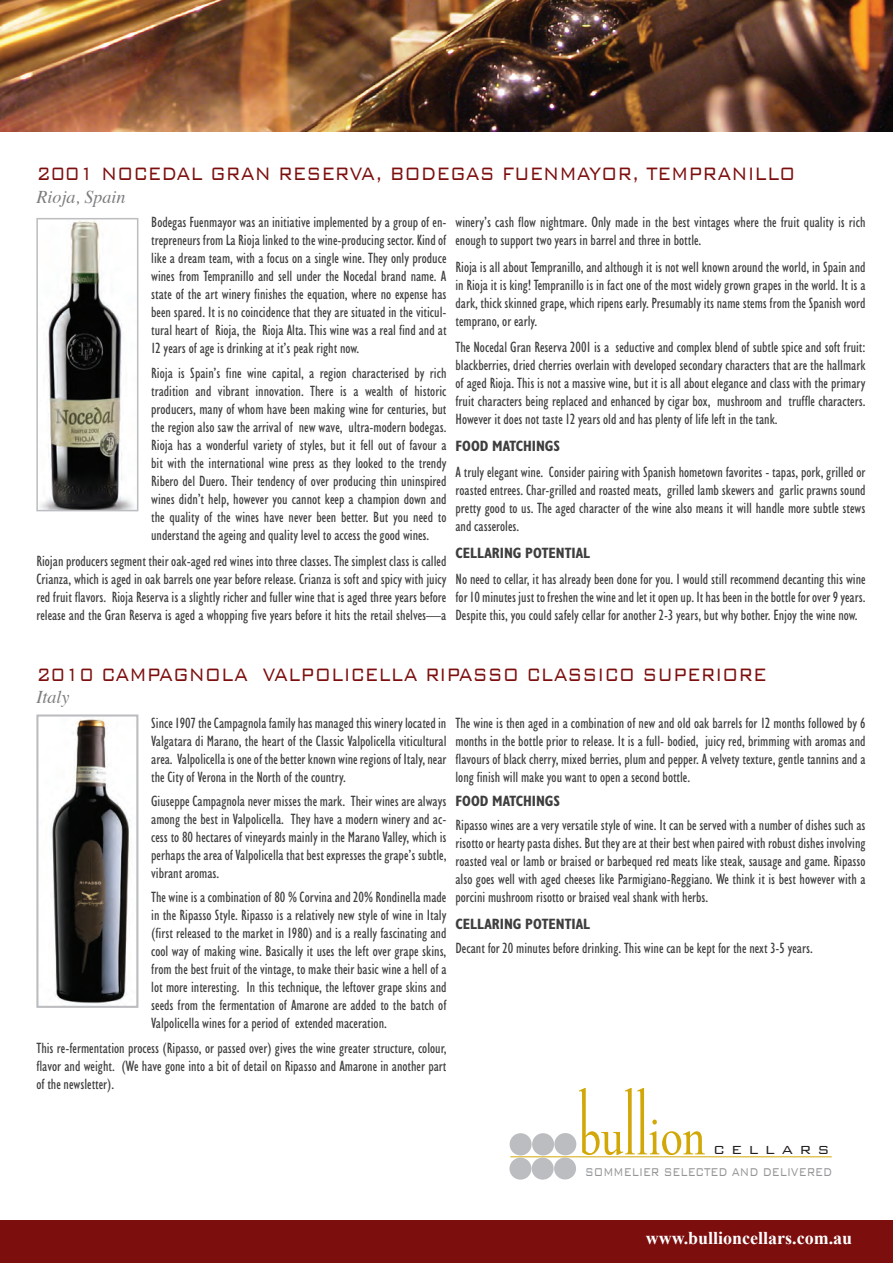
<style>
.page{position:relative;width:893px;height:1263px;background:#fff}
.page>*{position:absolute;margin:0;border:0;box-sizing:border-box;transform-origin:0 0}
.t1{font:300 24px "Bank Gothic BT";color:#7d0e0e;scale:.8 1}
.t2{font:700 18px "Times New Roman";color:#fff}
.t3{font:italic 18px "Times";color:#7a7c7f}
.t4{font:300 15.6px "Bank Gothic BT";color:#231f20}
.t5{font:condensed 15px/18px "Humanist 521 BT";color:#3e3e3f;text-align:justify}
.t6{font:700 condensed 15px "Humanist 521 BT";color:#3e3e3f}
.t7{font:300 15px "Bank Gothic BT";color:#939598;scale:.75 1}
</style>
<div class="page">
<img style="left:0;top:0;width:893px;height:131px">
<div style="left:0;top:1221px;width:893px;height:42px;background:#7d0e0e"></div>
<img style="left:40px;top:221px;width:95px;height:287px">
<div style="left:36px;top:218px;width:102px;height:293px;border:2px solid #bcbdc0"></div>
<img style="left:51px;top:717px;width:79px;height:288px">
<div style="left:36px;top:714px;width:102px;height:294px;border:2px solid #bcbdc0"></div>
<hr style="left:510px;top:1156px;width:322px;height:1px;background:#d2a808">
<svg style="left:579px;top:1088px;width:126px;height:67px"></svg>
<div style="left:510px;top:1133px;width:22px;height:22px;background:#bcbdc0;border-radius:50%"></div>
<div style="left:532px;top:1133px;width:22px;height:22px;background:#bcbdc0;border-radius:50%"></div>
<div style="left:554px;top:1133px;width:22px;height:22px;background:#bcbdc0;border-radius:50%"></div>
<div style="left:509px;top:1158px;width:22px;height:21px;background:#bcbdc0;border-radius:50%"></div>
<div style="left:532px;top:1158px;width:22px;height:21px;background:#bcbdc0;border-radius:50%"></div>
<div style="left:554px;top:1157px;width:22px;height:22px;background:#bcbdc0;border-radius:50%"></div>
<h1 class="t1" style="left:36px;top:161px;width:950px">2001 Nocedal Gran Reserva, Bodegas Fuen mayor, Tempran illo</h1>
<p class="t3" style="left:36px;top:181px;width:91px">Rioja, Spain</p>
<p class="t5" style="left:151px;top:213px;width:297px">Bodegas Fuenmayor was an initiative implemented by a group of en&shy;trepreneurs from La Rioja linked to the wine-producing sector. Kind of like a dream team, with a focus on a single wine. They only produce wines from Tempranillo and sell under the Nocedal brand name. A state of the art winery finishes the equation, where no expense has been spared. It is no coincidence that they are situated in the viticul&shy;tural heart of Rioja, the Rioja Alta. This wine was a real find and at 12 years of age is drinking at it’s peak right now.</p>
<p class="t5" style="left:151px;top:363px;width:297px">Rioja is Spain’s fine wine capital, a region characterised by rich tradition and vibrant innovation. There is a wealth of historic producers, many of whom have been making wine for centuries, but the region also saw the arrival of new wave, ultra-modern bodegas.<br>Rioja has a wonderful variety of styles, but it fell out of favour a bit with the international wine press as they looked to the trendy Ribero del Duero. Their tendency of over producing thin uninspired wines didn’t help, however you cannot keep a champion down and the quality of the wines have never been better. But you need to understand the ageing and quality level to access the good wines.</p>
<p class="t5" style="left:36px;top:552px;width:412px">Riojan producers segment their oak-aged red wines into three classes. The simplest class is called Crianza, which is aged in oak barrels one year before release. Crianza is soft and spicy with juicy red fruit flavors. Rioja Reserva is a slightly richer and fuller wine that is aged three years before release and the Gran Reserva is aged a whopping five years before it hits the retail shelves—a</p>
<p class="t5" style="left:455px;top:213px;width:411px">winery’s cash flow nightmare. Only made in the best vintages where the fruit quality is rich enough to support two years in barrel and three in bottle.</p>
<p class="t5" style="left:455px;top:257px;width:412px">Rioja is all about Tempranillo, and although it is not well known around the world, in Spain and in Rioja it is king! Tempranillo is in fact one of the most widely grown grapes in the world. It is a dark, thick skinned grape, which ripens early. Presumably its name stems from the Spanish word temprano, or early.</p>
<p class="t5" style="left:455px;top:338px;width:412px">The Nocedal Gran Reserva 2001 is a seductive and complex blend of subtle spice and soft fruit: blackberries, dried cherries overlain with developed secondary characters that are the hallmark of aged Rioja. This is not a massive wine, but it is all about elegance and class with the primary fruit characters being replaced and enhanced by cigar box, mushroom and truffle characters.<br>However it does not taste 12 years old and has plenty of life left in the tank.</p>
<p class="t6" style="left:455px;top:436px;width:106px">FOOD MATCHINGS</p>
<p class="t5" style="left:455px;top:463px;width:412px">A truly elegant wine. Consider pairing with Spanish hometown favorites - tapas, pork, grilled or roasted entrees. Char-grilled and roasted meats, grilled lamb skewers and garlic prawns sound pretty good to us. The aged character of the wine also means it will handle more subtle stews and casseroles.</p>
<p class="t6" style="left:455px;top:543px;width:136px">CELLARING POTENTIAL</p>
<p class="t5" style="left:455px;top:570px;width:412px">No need to cellar, it has already been done for you. I would still recommend decanting this wine for 10 minutes just to freshen the wine and let it open up. It has been in the bottle for over 9 years.<br>Despite this, you could safely cellar for another 2-3 years, but why bother. Enjoy the wine now.</p>
<h1 class="t1" style="left:36px;top:662px;width:914px">2010 Campagn ola Valpolicella Ripasso Classico S uperiore</h1>
<p class="t3" style="left:36px;top:681px;width:34px">Italy</p>
<p class="t5" style="left:151px;top:713px;width:297px">Since 1907 the Campagnola family has managed this winery located in Valgatara di Marano, the heart of the Classic Valpolicella viticultural area. Valpolicella is one of the better known wine regions of Italy, near the City of Verona in the North of the country.</p>
<p class="t5" style="left:151px;top:792px;width:297px">Giuseppe Campagnola never misses the mark. Their wines are always among the best in Valpolicella. They have a modern winery and ac&shy;cess to 80 hectares of vineyards mainly in the Marano Valley, which is perhaps the area of Valpolicella that best expresses the grape’s subtle, vibrant aromas.</p>
<p class="t5" style="left:151px;top:888px;width:297px">The wine is a combination of 80 % Corvina and 20% Rondinella made in the Ripasso Style. Ripasso is a relatively new style of wine in Italy (first released to the market in 1980) and is a really fascinating and cool way of making wine. Basically it uses the left over grape skins, from the best fruit of the vintage, to make their basic wine a hell of a lot more interesting. In this technique, the leftover grape skins and seeds from the fermentation of Amarone are added to the batch of Valpolicella wines for a period of extended maceration.</p>
<p class="t5" style="left:36px;top:1038px;width:412px">This re-fermentation process (Ripasso, or passed over) gives the wine greater structure, colour, flavor and weight. (We have gone into a bit of detail on Ripasso and Amarone in another part of the newsletter).</p>
<p class="t5" style="left:455px;top:713px;width:412px">The wine is then aged in a combination of new and old oak barrels for 12 months followed by 6 months in the bottle prior to release. It is a full- bodied, juicy red, brimming with aromas and flavours of black cherry, mixed berries, plum and pepper. A velvety texture, gentle tannins and a long finish will make you want to open a second bottle.</p>
<p class="t6" style="left:455px;top:791px;width:106px">FOOD MATCHINGS</p>
<p class="t5" style="left:455px;top:816px;width:412px">Ripasso wines are a very versatile style of wine. It can be served with a number of dishes such as risotto or hearty pasta dishes. But they are at their best when paired with robust dishes involving roasted veal or lamb or braised or barbequed red meats like steak, sausage and game. Ripasso also goes well with aged cheeses like Parmigiano-Reggiano. We think it is best however with a porcini mushroom risotto or braised veal shank with herbs.</p>
<p class="t6" style="left:455px;top:914px;width:136px">CELLARING POTENTIAL</p>
<p class="t5" style="left:455px;top:939px;width:359px">Decant for 20 minutes before drinking. This wine can be kept for the next 3-5 years.</p>
<p class="t4" style="left:713px;top:1141px;width:18px">CELLARS</p>
<p class="t7" style="left:585px;top:1164px;width:331px">S ommelier S elected an d Delivered</p>
<p class="t2" style="left:646px;top:1225px;width:208px">www.bullioncellars.com.au</p>
</div>
